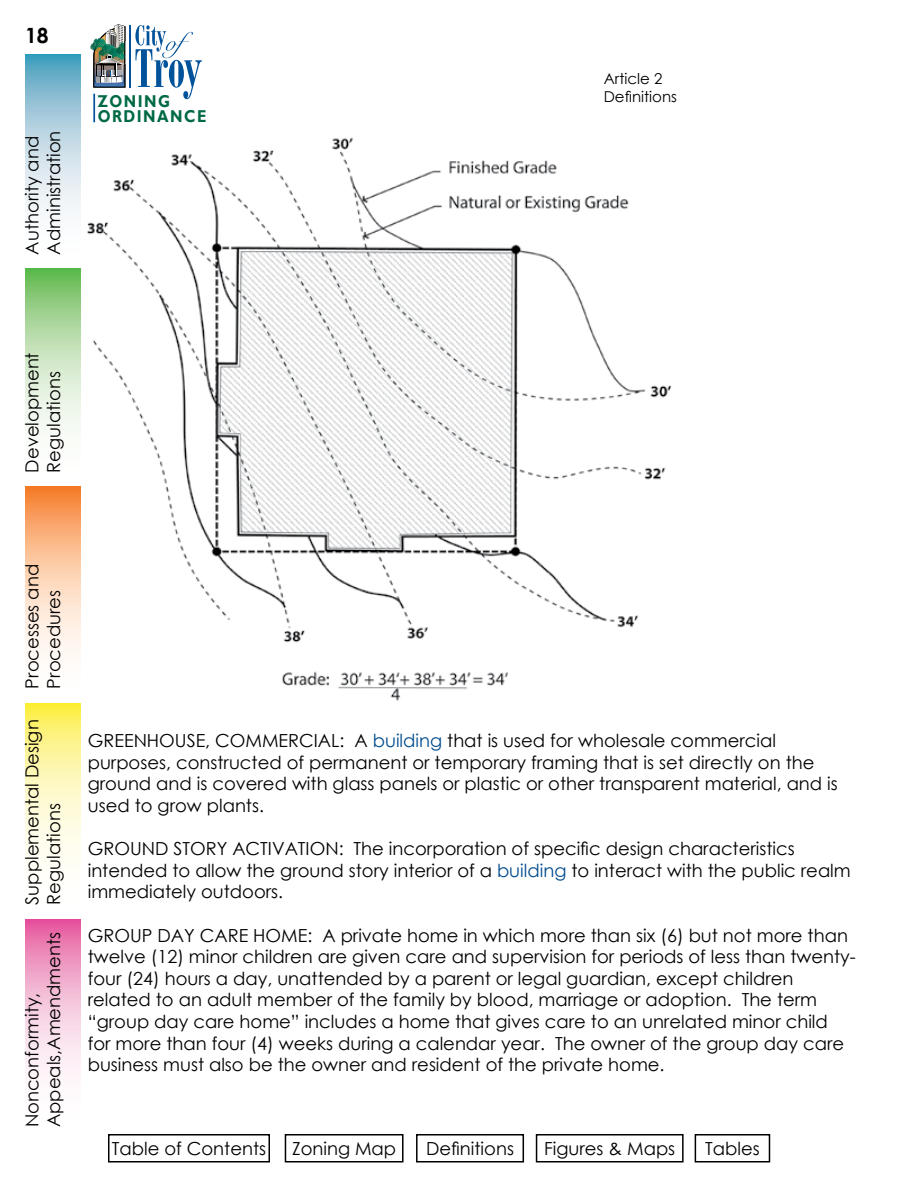
<style>
.page{position:relative;width:918px;height:1188px;background:#fff}
.page>*{position:absolute;margin:0;border:0;box-sizing:border-box;transform-origin:0 0}
.t1{font:700 21px "Century Gothic";color:#000}
.t2{font:18px/21.6px "Century Gothic";color:#000}
.t3{font:700 17.1px/15px "Gill Sans";letter-spacing:.1em;color:#006a44;scale:.86 1}
.t4{font:15px/18px "Century Gothic";color:#000}
.s1{color:#004b8d}
</style>
<div class="page">
<svg style="left:25px;top:54px;width:56px;height:160px;background:#afd1df"></svg>
<svg style="left:25px;top:268px;width:56px;height:165px;background:#bcdfb2"></svg>
<svg style="left:25px;top:486px;width:56px;height:171px;background:#fbc8a3"></svg>
<svg style="left:25px;top:704px;width:56px;height:157px;background:#fdf7b2"></svg>
<svg style="left:25px;top:920px;width:56px;height:155px;background:#f3b6d4"></svg>
<svg style="left:90px;top:24px;width:112px;height:75px"></svg>
<hr style="left:93px;top:94px;width:2px;height:28px;background:#00539b">
<div style="left:416px;top:1134px;width:108px;height:28px;border:2px solid #000"></div>
<div style="left:285px;top:1134px;width:119px;height:28px;border:2px solid #000"></div>
<div style="left:108px;top:1134px;width:162px;height:28px;border:2px solid #000"></div>
<div style="left:536px;top:1134px;width:148px;height:28px;border:2px solid #000"></div>
<div style="left:695px;top:1134px;width:75px;height:28px;border:2px solid #000"></div>
<img style="left:88px;top:137px;width:583px;height:564px">
<p class="t1" style="left:25px;top:19px;width:25px">18</p>
<p class="t2" style="left:21px;top:255px;width:125px;rotate:-90deg">Authority and<br>Administration</p>
<p class="t3" style="left:98px;top:94px;width:128px">ZONING<br>ORDINANCE</p>
<p class="t4" style="left:604px;top:69px;width:75px">Article 2<br>Definitions</p>
<p class="t2" style="left:21px;top:472px;width:122px;rotate:-90deg">Development<br>Regulations</p>
<p class="t2" style="left:21px;top:688px;width:126px;rotate:-90deg">Processes and<br>Procedures</p>
<p class="t2" style="left:21px;top:904px;width:187px;rotate:-90deg">Supplemental Design<br>Regulations</p>
<p class="t2" style="left:21px;top:1127px;width:197px;rotate:-90deg">Nonconformity,<br>Appeals,Amendments</p>
<p class="t2" style="left:88px;top:730px;width:752px">GREENHOUSE, COMMERCIAL: A <span class="s1">building</span> that is used for wholesale commercial purposes, constructed of permanent or temporary framing that is set directly on the ground and is covered with glass panels or plastic or other transparent material, and is used to grow plants.</p>
<p class="t2" style="left:88px;top:838px;width:765px">GROUND STORY ACTIVATION: The incorporation of specific design characteristics intended to allow the ground story interior of a <span class="s1">building</span> to interact with the public realm immediately outdoors.</p>
<p class="t2" style="left:88px;top:924px;width:770px">GROUP DAY CARE HOME: A private home in which more than six (6) but not more than twelve (12) minor children are given care and supervision for periods of less than twenty&shy;four (24) hours a day, unattended by a parent or legal guardian, except children related to an adult member of the family by blood, marriage or adoption. The term “group day care home” includes a home that gives care to an unrelated minor child<br>for more than four (4) weeks during a calendar year. The owner of the group day care business must also be the owner and resident of the private home.</p>
<p class="t2" style="left:112px;top:1137px;width:156px">Table of Contents</p>
<p class="t2" style="left:292px;top:1137px;width:106px">Zoning Map</p>
<p class="t2" style="left:426px;top:1137px;width:89px">Definitions</p>
<p class="t2" style="left:544px;top:1137px;width:133px">Figures &amp; Maps</p>
<p class="t2" style="left:705px;top:1137px;width:56px">Tables</p>
</div>
